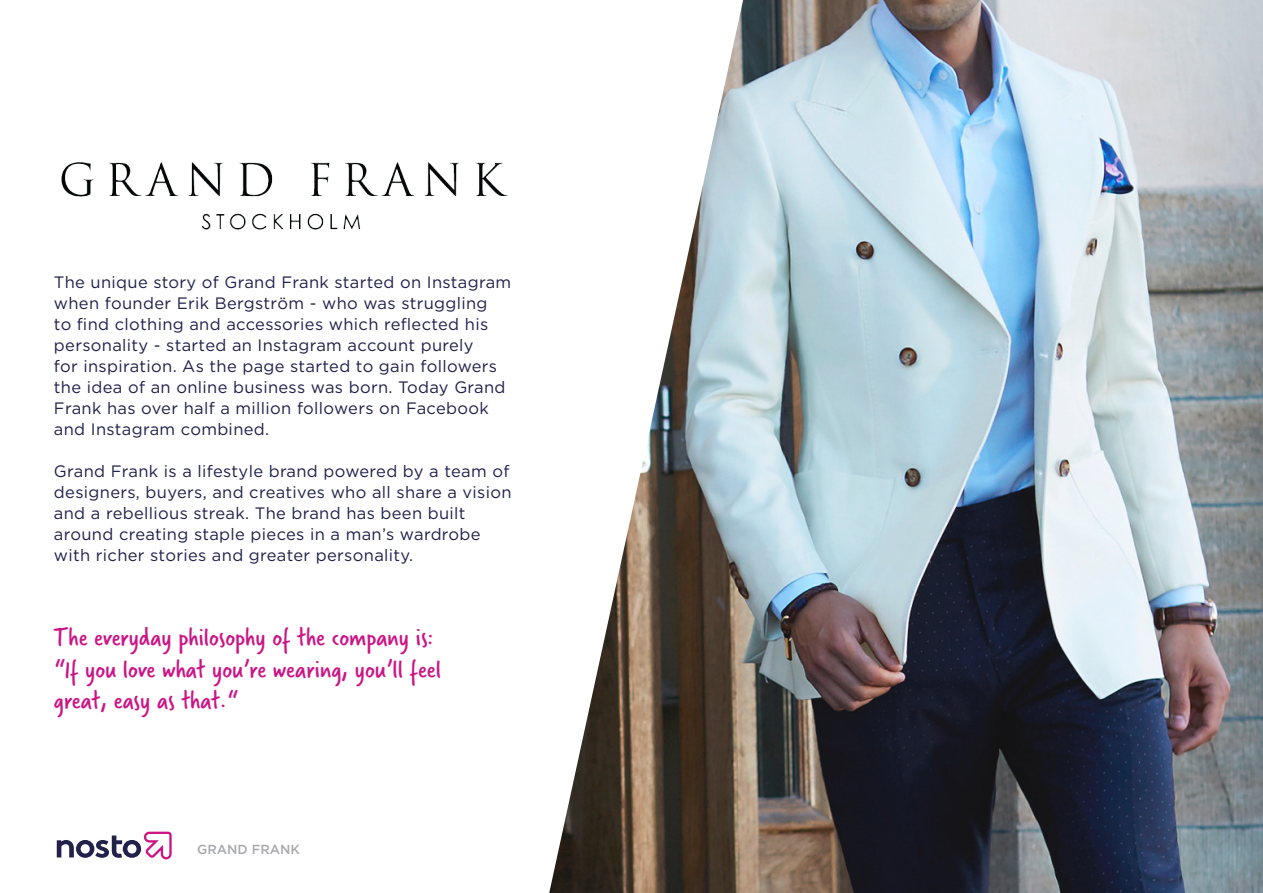
<style>
.page{position:relative;width:1263px;height:893px;background:#fff}
.page>*{position:absolute;margin:0;border:0;box-sizing:border-box;transform-origin:0 0}
.LEIPIS{font:27px/31.5px "Verveine";color:#cb1586}
.OTSIKKO{font:16.5px/21px "Gotham HTF";letter-spacing:.02em;color:#1e204a}
.LEIPIS-2{font:16.5px/21px "Gotham HTF";letter-spacing:.02em;color:#1e204a}
.t1{font:500 13.05px "Gotham";color:#a8a9ad}
</style>
<div class="page">
<svg style="left:57px;top:832px;width:115px;height:27px"></svg>
<img style="left:549px;top:0;width:714px;height:893px">
<img style="left:61px;top:162px;width:447px;height:68px">
<p class="OTSIKKO" style="left:54px;top:271px;width:459px">The unique story of Grand Frank started on Instagram when founder Erik Bergström - who was struggling<br>to find clothing and accessories which reflected his personality - started an Instagram account purely<br>for inspiration. As the page started to gain followers the idea of an online business was born. Today Grand Frank has over half a million followers on Facebook and Instagram combined.</p>
<p class="LEIPIS-2" style="left:54px;top:460px;width:459px">Grand Frank is a lifestyle brand powered by a team of designers, buyers, and creatives who all share a vision and a rebellious streak. The brand has been built around creating staple pieces in a man’s wardrobe with richer stories and greater personality.</p>
<p class="LEIPIS" style="left:54px;top:622px;width:381px">The everyday philosophy of the company is:</p>
<p class="LEIPIS" style="left:54px;top:653px;width:389px">“If you love what you’re wearing, you’ll feel great, easy as that.“</p>
<p class="t1" style="left:197px;top:842px;width:104px">GRAND FRANK</p>
</div>
